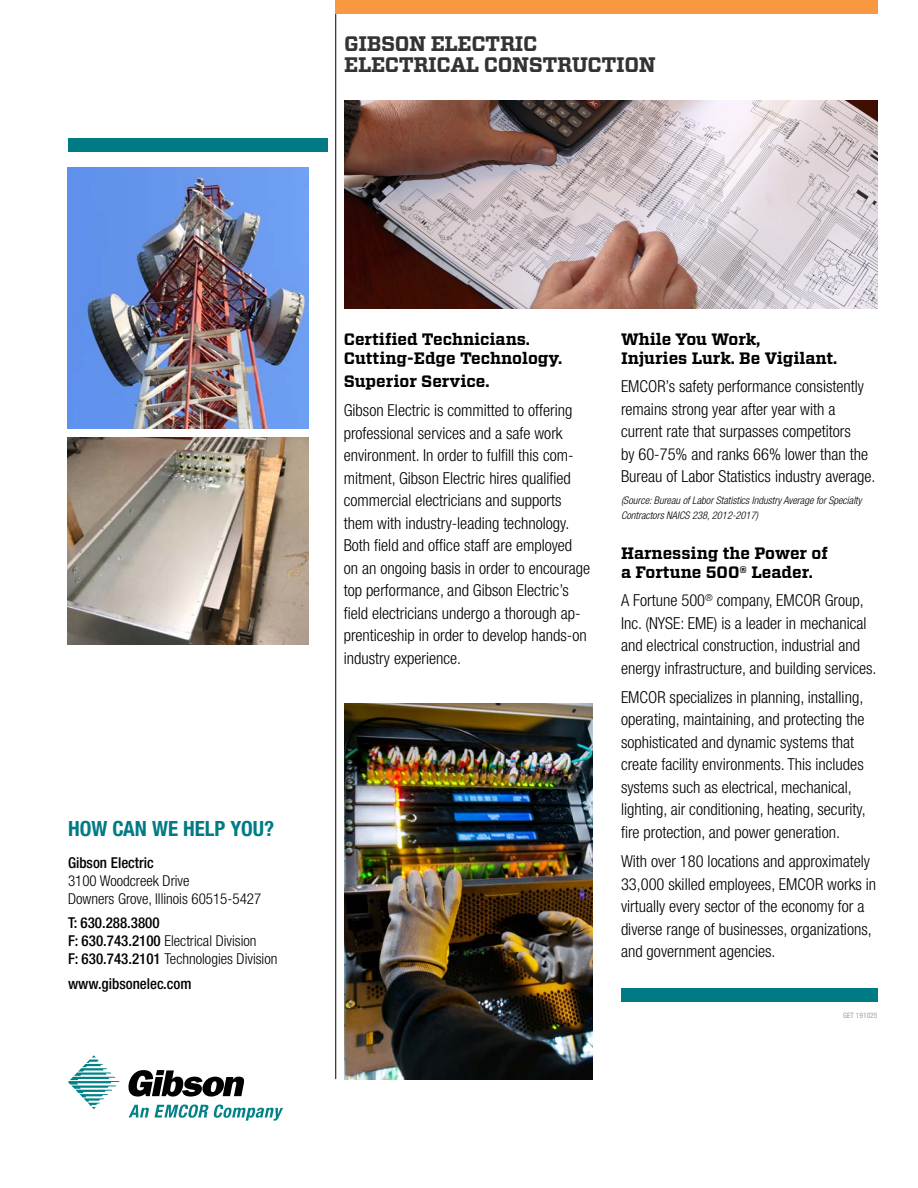
<style>
.page{position:relative;width:918px;height:1188px;background:#fff}
.page>*{position:absolute;margin:0;border:0;box-sizing:border-box;transform-origin:0 0}
.t1{font:700 21px/21px "Vitesse";letter-spacing:-.02em;color:#333}
.t2{font:700 condensed 21px "Helvetica Neue";color:#007b85}
.t3{font:300 condensed 16.5px/22.5px "Helvetica Neue";color:#000}
.t4{font:700 16.5px/19.5px "Vitesse";color:#000}
.t5{font:500 condensed 15px/18px "Helvetica Neue";color:#000}
.t6{font:300 condensed 15px/18px "Helvetica Neue";color:#000}
.t7{font:italic 300 condensed 10.5px/15px "Helvetica Neue";color:#000}
.t8{font:condensed 7.5px "Helvetica Neue";color:#9d9fa2}
.s1{font-weight:300}
</style>
<div class="page">
<hr style="left:335px;top:0;width:1px;height:1079px;background:#000">
<div style="left:335px;top:0;width:543px;height:13px;background:#f89840"></div>
<img style="left:344px;top:100px;width:534px;height:209px">
<div style="left:621px;top:988px;width:257px;height:13px;background:#007b85"></div>
<div style="left:68px;top:138px;width:260px;height:14px;background:#007b85"></div>
<img style="left:68px;top:167px;width:241px;height:261px">
<img style="left:344px;top:703px;width:248px;height:376px">
<img style="left:68px;top:437px;width:241px;height:208px">
<svg style="left:129px;top:1105px;width:154px;height:16px"></svg>
<svg style="left:68px;top:1055px;width:52px;height:54px"></svg>
<svg style="left:128px;top:1070px;width:116px;height:27px"></svg>
<p class="t1" style="left:344px;top:33px;width:313px">GIBSON ELECTRIC<br>ELECTRICAL CONSTRUCTION</p>
<p class="t2" style="left:68px;top:816px;width:208px">HOW CAN WE HELP YOU?</p>
<p class="t5" style="left:68px;top:853px;width:87px">Gibson Electric</p>
<p class="t6" style="left:68px;top:871px;width:195px">3100 Woodcreek Drive<br>Downers Grove, Illinois 60515-5427</p>
<p class="t5" style="left:68px;top:914px;width:211px">T: 630.288.3800<br>F: 630.743.2100 <span class="s1">Electrical Division<br></span>F: 630.743.2101 <span class="s1">Technologies Division</span></p>
<p class="t5" style="left:68px;top:975px;width:125px">www.gibsonelec.com</p>
<p class="t4" style="left:344px;top:329px;width:220px">Certified Technicians.<br>Cutting-Edge Technology.</p>
<p class="t4" style="left:344px;top:371px;width:147px">Superior Service.</p>
<p class="t3" style="left:344px;top:399px;width:248px">Gibson Electric is committed to offering professional services and a safe work environment. In order to fulfill this com&shy;mitment, Gibson Electric hires qualified commercial electricians and supports them with industry-leading technology.<br>Both field and office staff are employed on an ongoing basis in order to encourage top performance, and Gibson Electric’s field electricians undergo a thorough ap&shy;prenticeship in order to develop hands-on industry experience.</p>
<p class="t4" style="left:621px;top:329px;width:218px">While You Work,<br>Injuries Lurk. Be Vigilant.</p>
<p class="t3" style="left:621px;top:375px;width:256px">EMCOR’s safety performance consistently remains strong year after year with a current rate that surpasses competitors<br>by 60-75% and ranks 66% lower than the Bureau of Labor Statistics industry average.</p>
<p class="t7" style="left:621px;top:493px;width:242px">(Source: Bureau of Labor Statistics Industry Average for Specialty<br>Contractors NAICS 238, 2012-2017)</p>
<p class="t4" style="left:621px;top:543px;width:208px">Harnessing the Power of a Fortune 500® Leader.</p>
<p class="t3" style="left:621px;top:589px;width:257px">A Fortune 500<sup>®</sup> company, EMCOR Group, Inc. (NYSE: EME) is a leader in mechanical and electrical construction, industrial and energy infrastructure, and building services.</p>
<p class="t3" style="left:621px;top:686px;width:246px">EMCOR specializes in planning, installing, operating, maintaining, and protecting the sophisticated and dynamic systems that create facility environments. This includes systems such as electrical, mechanical, lighting, air conditioning, heating, security, fire protection, and power generation.</p>
<p class="t3" style="left:621px;top:850px;width:257px">With over 180 locations and approximately 33,000 skilled employees, EMCOR works in virtually every sector of the economy for a diverse range of businesses, organizations, and government agencies.</p>
<p class="t8" style="left:843px;top:1012px;width:36px">GET 191025</p>
</div>
